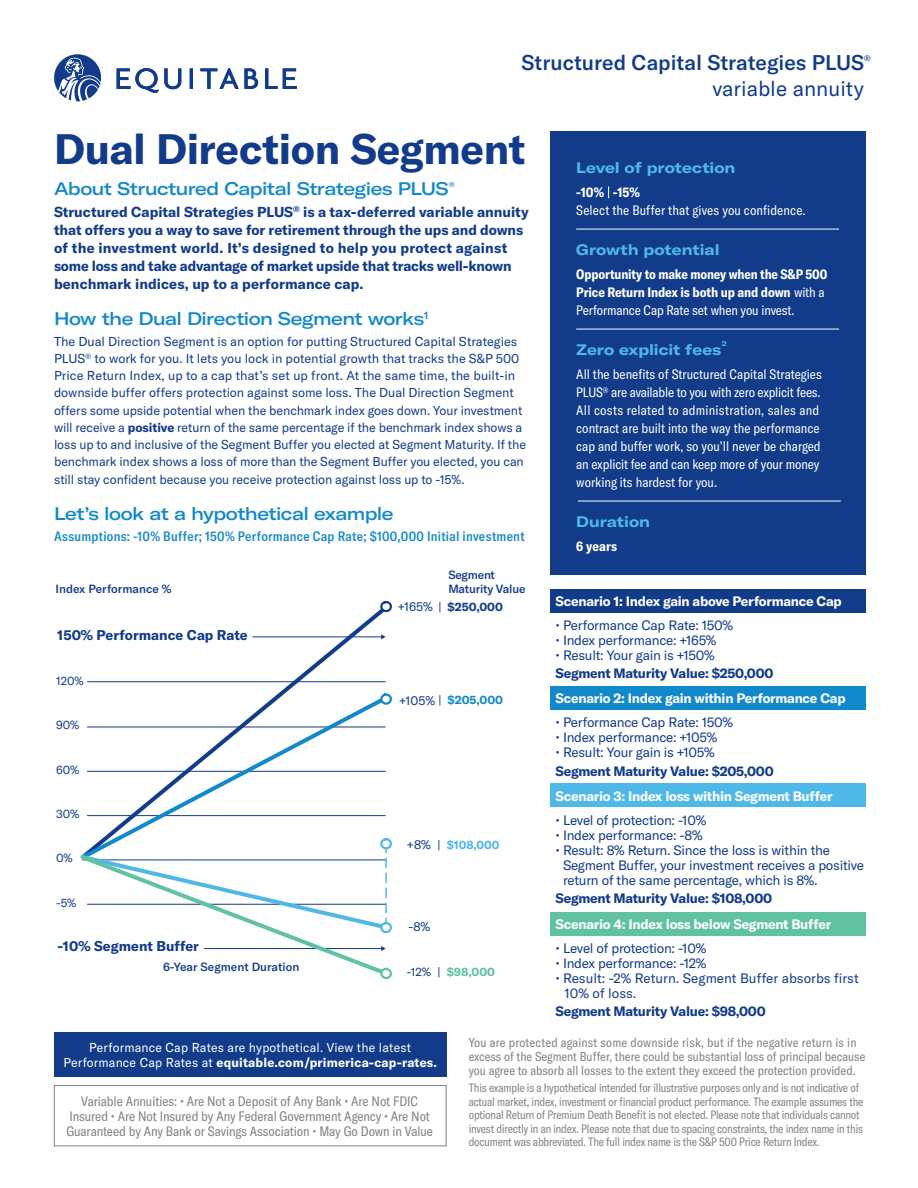
<style>
.page{position:relative;width:918px;height:1188px;background:#fff}
.page>*{position:absolute;margin:0;border:0;box-sizing:border-box;transform-origin:0 0}
.A_Head{font:700 42px "GT America";letter-spacing:-.01em;color:#123b8a}
.Identifier{font:500 21px "GT America";color:#123b8a}
.Identifier-2{font:21px "GT America";color:#123b8a}
.B_Head{font:500 expanded 18px "GT America";letter-spacing:-.035em;color:#1289cb}
.B_Head-2{font:700 expanded 15px "GT America";color:#4eb9e9}
.Intro_Copy{font:700 14.25px/18px "GT America";letter-spacing:-.005em;color:#123b8a}
.t1{font:700 13.95px "GT America";color:#123b8a}
.B_Head-3{font:13.5px/15px "GT America";letter-spacing:-.02em;color:#123b8a}
.B_Head-4{font:condensed 13.5px/18px "GT America";color:#fff}
.Bank_Bullets{font:condensed 13.5px/15px "GT America";letter-spacing:-.005em;color:#808285;text-align:center}
.B_Head-5{font:700 13.5px "GT America";letter-spacing:-.02em;color:#fff}
.B_Head-6{font:700 13.5px "GT America";letter-spacing:-.02em;color:#123b8a}
.B_Head-7{font:700 condensed 13.5px/18px "GT America";letter-spacing:-.01em;color:#fff}
.C_Head{font:500 condensed 13.5px "GT America";letter-spacing:.015em;color:#1289cb}
.B_Head-8{font:13.5px/15px "GT America";color:#123b8a}
.Body_Copy{font:12.75px/17.2px "GT America";letter-spacing:-.005em;color:#123b8a}
.t2{font:condensed 12.75px/14.2px "GT America";color:#808285}
.t3{font:12.75px/15px "GT America";letter-spacing:.015em;color:#fff;text-align:center;scale:.96 1}
.t4{font:12.45px "GT America";color:#123b8a}
.t5{font:condensed 12px/13.5px "GT America";letter-spacing:-.015em;color:#808285;scale:.96 1}
.t6{font:500 11.7px "GT America";color:#123b8a}
.t7{font:500 11.7px/14.1px "GT America";letter-spacing:-.02em;color:#123b8a}
.t8{font:11.7px "GT America";color:#123b8a}
.t9{font:700 11.7px "GT America";color:#123b8a}
.t10{font:700 11.7px "GT America";color:#1289cb}
.t11{font:700 11.7px "GT America";color:#4eb9e9}
.t12{font:700 11.7px "GT America";color:#60c2a1}
.Identifier-3{font:500 7.95px "GT America";color:#123b8a}
.B_Head-9{font:700 expanded 7.05px "GT America";color:#4eb9e9}
.B_Head-10{font:500 expanded 6.75px "GT America";color:#1289cb}
.s1{font-weight:700}
.s2{font-weight:400}
.s3{font-weight:400;font-size:12.45px}
.s4{font-weight:400;font-size:12.45px;color:#123b8a}
.s5{font-weight:400;color:#123b8a}
</style>
<div class="page">
<div style="left:550px;top:131px;width:316px;height:444px;background:#123b8a"></div>
<hr style="left:576px;top:229px;width:263px;height:1px;background:#fff">
<hr style="left:576px;top:329px;width:263px;height:1px;background:#fff">
<hr style="left:578px;top:501px;width:263px;height:1px;background:#fff">
<svg style="left:608px;top:186px;width:1px;height:12px"></svg>
<div style="left:550px;top:589px;width:316px;height:24px;background:#123b8a"></div>
<div style="left:550px;top:686px;width:316px;height:24px;background:#1289cb"></div>
<div style="left:550px;top:783px;width:316px;height:24px;background:#4eb9e9"></div>
<div style="left:550px;top:912px;width:316px;height:24px;background:#60c2a1"></div>
<svg style="left:87px;top:609px;width:299px;height:86px"></svg>
<hr style="left:252px;top:637px;width:130px;height:1px;background:#123b8a">
<svg style="left:381px;top:634px;width:5px;height:5px"></svg>
<svg style="left:87px;top:695px;width:299px;height:142px"></svg>
<svg style="left:380px;top:692px;width:12px;height:13px"></svg>
<svg style="left:380px;top:600px;width:12px;height:13px"></svg>
<hr style="left:87px;top:681px;width:299px;height:1px;background:#123b8a">
<svg style="left:80px;top:837px;width:312px;height:142px"></svg>
<div style="left:54px;top:1085px;width:392px;height:61px;border:1px solid #808285"></div>
<div style="left:54px;top:1032px;width:392px;height:45px;background:#123b8a"></div>
<svg style="left:54px;top:54px;width:243px;height:47px"></svg>
<p class="Identifier" style="left:522px;top:50px;width:344px">Structured Capital Strategies PLUS</p>
<p class="Identifier-3" style="left:864px;top:54px;width:8px">®</p>
<p class="Identifier-2" style="left:712px;top:76px;width:153px">variable annuity</p>
<p class="A_Head" style="left:54px;top:123px;width:473px">Dual Direction Segment</p>
<p class="B_Head" style="left:54px;top:178px;width:396px">About Structured Capital Strategies PLUS</p>
<p class="B_Head-10" style="left:449px;top:180px;width:7px">®</p>
<p class="Intro_Copy" style="left:54px;top:202px;width:476px">Structured Capital Strategies PLUS<sup>®</sup> is a tax-deferred variable annuity that offers you a way to save for retirement through the ups and downs of the investment world. It’s designed to help you protect against some loss and take advantage of market upside that tracks well-known benchmark indices, up to a performance cap.</p>
<p class="B_Head" style="left:54px;top:307px;width:376px">How the Dual Direction Segment works<sup>1</sup></p>
<p class="Body_Copy" style="left:54px;top:332px;width:474px">The Dual Direction Segment is an option for putting Structured Capital Strategies PLUS<sup>®</sup> to work for you. It lets you lock in potential growth that tracks the S&amp;P 500<br>Price Return Index, up to a cap that’s set up front. At the same time, the built-in downside buffer offers protection against some loss. The Dual Direction Segment offers some upside potential when the benchmark index goes down. Your investment will receive a <span class="s1">positive</span> return of the same percentage if the benchmark index shows a loss up to and inclusive of the Segment Buffer you elected at Segment Maturity. If the benchmark index shows a loss of more than the Segment Buffer you elected, you can still stay confident because you receive protection against loss up to -15%.</p>
<p class="B_Head" style="left:54px;top:502px;width:341px">Let’s look at a hypothetical example</p>
<p class="C_Head" style="left:54px;top:528px;width:472px">Assumptions: -10% Buffer; 150% Performance Cap Rate; $100,000 Initial investment</p>
<p class="B_Head-2" style="left:576px;top:158px;width:161px">Level of protection</p>
<p class="B_Head-4" style="left:576px;top:184px;width:231px"><span class="s1">-10% -15%<br></span>Select the Buffer that gives you confidence.</p>
<p class="B_Head-2" style="left:576px;top:240px;width:145px">Growth potential</p>
<p class="B_Head-7" style="left:576px;top:265px;width:253px">Opportunity to make money when the S&amp;P 500<br>Price Return Index is both up and down <span class="s2">with a<br>Performance Cap Rate set when you invest.</span></p>
<p class="B_Head-2" style="left:576px;top:340px;width:147px">Zero explicit fees</p>
<p class="B_Head-9" style="left:722px;top:339px;width:6px">2</p>
<p class="B_Head-4" style="left:576px;top:366px;width:247px">All the benefits of Structured Capital Strategies PLUS<sup>®</sup> are available to you with zero explicit fees.<br>All costs related to administration, sales and contract are built into the way the performance cap and buffer work, so you’ll never be charged an explicit fee and can keep more of your money working its hardest for you.</p>
<p class="B_Head-2" style="left:576px;top:512px;width:75px">Duration</p>
<p class="B_Head-7" style="left:576px;top:537px;width:42px">6 years</p>
<p class="t7" style="left:448px;top:567px;width:79px">Segment<br>Maturity Value</p>
<p class="t6" style="left:56px;top:582px;width:118px">Index Performance %</p>
<p class="B_Head-5" style="left:556px;top:593px;width:288px">Scenario 1: Index gain above Performance Cap</p>
<p class="B_Head-3" style="left:556px;top:618px;width:179px">• Performance Cap Rate: 150%</p>
<p class="B_Head-3" style="left:556px;top:633px;width:162px">• Index performance: +165%</p>
<p class="B_Head-3" style="left:556px;top:648px;width:161px">• Result: Your gain is +150%</p>
<p class="B_Head-6" style="left:556px;top:665px;width:219px">Segment Maturity Value: $250,000</p>
<p class="B_Head-5" style="left:556px;top:690px;width:292px">Scenario 2: Index gain within Performance Cap</p>
<p class="B_Head-3" style="left:556px;top:715px;width:179px">• Performance Cap Rate: 150%</p>
<p class="B_Head-3" style="left:556px;top:730px;width:163px">• Index performance: +105%</p>
<p class="B_Head-3" style="left:556px;top:745px;width:161px">• Result: Your gain is +105%</p>
<p class="B_Head-6" style="left:556px;top:763px;width:220px">Segment Maturity Value: $205,000</p>
<p class="B_Head-5" style="left:556px;top:787px;width:279px">Scenario 3: Index loss within Segment Buffer</p>
<p class="B_Head-3" style="left:556px;top:812px;width:152px">• Level of protection: -10%</p>
<p class="B_Head-3" style="left:556px;top:827px;width:148px">• Index performance: -8%</p>
<p class="B_Head-3" style="left:563px;top:842px;width:303px;text-indent:-7px">• Result: 8% Return. Since the loss is within the<br>Segment Buffer, your investment receives a positive return of the same percentage, which is 8%.</p>
<p class="B_Head-6" style="left:556px;top:890px;width:218px">Segment Maturity Value: $108,000</p>
<p class="B_Head-5" style="left:556px;top:916px;width:277px">Scenario 4: Index loss below Segment Buffer</p>
<p class="B_Head-3" style="left:556px;top:941px;width:152px">• Level of protection: -10%</p>
<p class="B_Head-3" style="left:556px;top:956px;width:152px">• Index performance: -12%</p>
<p class="B_Head-8" style="left:565px;top:971px;width:296px;text-indent:-9px">• Result: -2% Return. Segment Buffer absorbs first<br>10% of loss.</p>
<p class="B_Head-6" style="left:556px;top:1003px;width:212px">Segment Maturity Value: $98,000</p>
<p class="t2" style="left:469px;top:1035px;width:398px">You are protected against some downside risk, but if the negative return is in excess of the Segment Buffer, there could be substantial loss of principal because you agree to absorb all losses to the extent they exceed the protection provided.</p>
<p class="t5" style="left:469px;top:1081px;width:413px">This example is a hypothetical intended for illustrative purposes only and is not indicative of actual market, index, investment or financial product performance. The example assumes the optional Return of Premium Death Benefit is not elected. Please note that individuals cannot invest directly in an index. Please note that due to spacing constraints, the index name in this document was abbreviated. The full index name is the S&amp;P 500 Price Return Index.</p>
<p class="t9" style="left:398px;top:599px;width:107px"><span class="s3">+165%</span> <span class="s2">|</span> $250,000</p>
<p class="t1" style="left:57px;top:626px;width:192px">150% Performance Cap Rate</p>
<p class="t8" style="left:56px;top:674px;width:29px">120%</p>
<p class="t10" style="left:399px;top:692px;width:105px"><span class="s4">+105%</span> <span class="s5">|</span> $205,000</p>
<p class="t8" style="left:56px;top:718px;width:25px">90%</p>
<p class="t8" style="left:56px;top:763px;width:25px">60%</p>
<p class="t8" style="left:56px;top:807px;width:25px">30%</p>
<p class="t8" style="left:56px;top:851px;width:18px">0%</p>
<p class="t8" style="left:56px;top:896px;width:22px">-5%</p>
<p class="t11" style="left:407px;top:838px;width:94px"><span class="s4">+8%</span> <span class="s5">|</span> $108,000</p>
<p class="t4" style="left:409px;top:919px;width:23px">-8%</p>
<p class="t1" style="left:58px;top:938px;width:143px">-10% Segment Buffer</p>
<p class="t6" style="left:163px;top:960px;width:138px">6-Year Segment Duration</p>
<p class="t12" style="left:407px;top:965px;width:90px"><span class="s5">-12% |</span> $98,000</p>
<p class="t3" style="left:63px;top:1040px;width:390px">Performance Cap Rates are hypothetical. View the latest<br>Performance Cap Rates at <span class="s1">equitable.com/primerica-cap-rates.</span></p>
<p class="Bank_Bullets" style="left:66px;top:1094px;width:368px">Variable Annuities: • Are Not a Deposit of Any Bank • Are Not FDIC<br>Insured • Are Not Insured by Any Federal Government Agency • Are Not<br>Guaranteed by Any Bank or Savings Association • May Go Down in Value</p>
</div>
